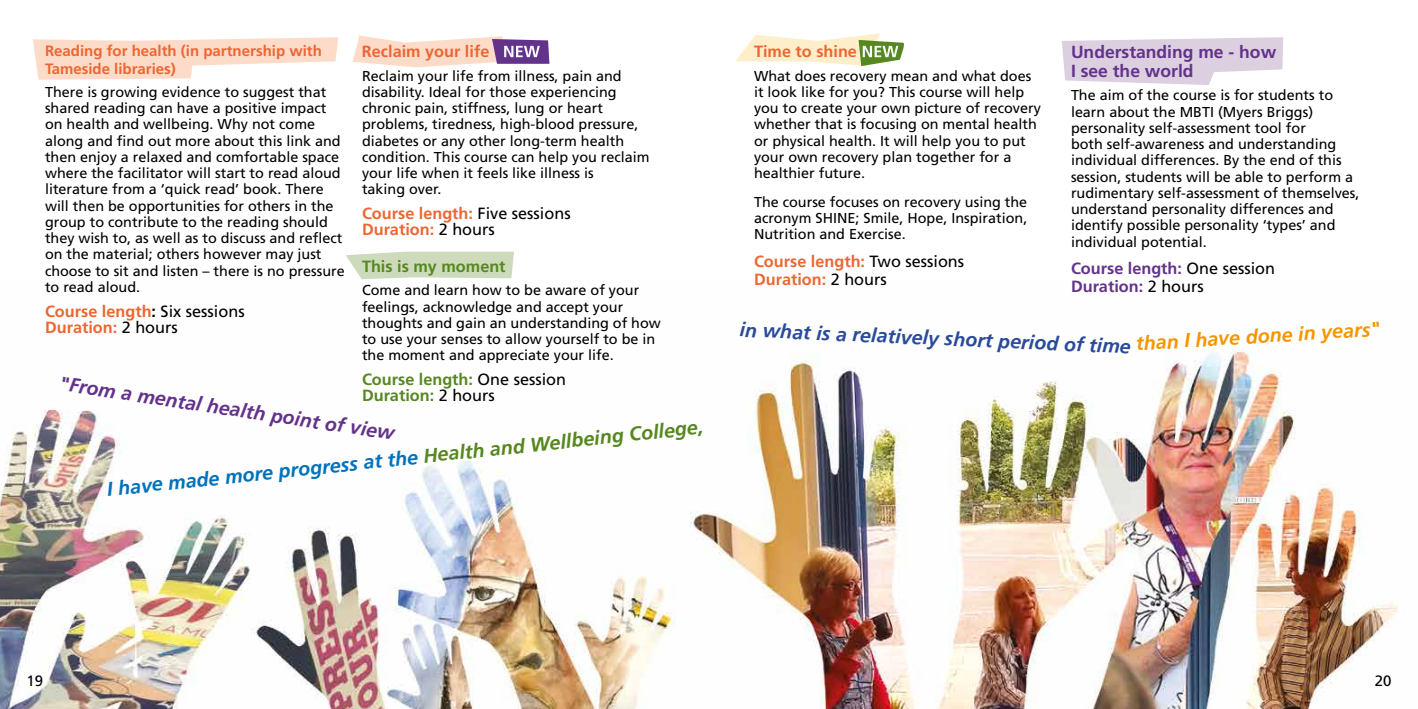
<style>
.page{position:relative;width:1418px;height:709px;background:#fff}
.page>*{position:absolute;margin:0;border:0;box-sizing:border-box;transform-origin:0 0}
.t1{font:italic 700 19.75px "Frutiger LT Std";color:#0072bb}
.t2{font:italic 700 19.75px "Frutiger LT Std";color:#2a4b9b}
.t3{font:italic 700 19.75px "Frutiger LT Std";color:#63328a}
.t4{font:italic 700 19.75px "Frutiger LT Std";color:#f49600}
.t5{font:700 17.5px/18.8px "Frutiger LT Std";color:#63328a}
.t6{font:700 16.25px/16px "Frutiger LT Std";color:#ec6632}
.t7{font:700 16.25px/16px "Frutiger LT Std";color:#57871f}
.t8{font:700 16.25px/17.5px "Frutiger LT Std";color:#63328a}
.t9{font:700 15px/17.2px "Frutiger LT Std";color:#ec6632}
.t10{font:15px "Frutiger LT Std";color:#000}
.t11{font:14.38px/16.2px "Frutiger LT Std";color:#000}
.s1{color:#fff}
.s2{font-weight:400;color:#000}
.s3{color:#000}
.s4{color:#57871f}
</style>
<div class="page">
<img style="left:0;top:351px;width:1397px;height:358px">
<svg style="left:346px;top:252px;width:168px;height:27px;background:#d1dec2"></svg>
<svg style="left:735px;top:33px;width:169px;height:33px"></svg>
<svg style="left:1061px;top:37px;width:222px;height:48px"></svg>
<svg style="left:33px;top:37px;width:305px;height:43px"></svg>
<svg style="left:352px;top:35px;width:197px;height:32px"></svg>
<p class="t6" style="left:362px;top:44px;width:179px">Reclaim your life <span class="s1">NEW</span></p>
<p class="t11" style="left:362px;top:67px;width:289px">Reclaim your life from illness, pain and disability. Ideal for those experiencing chronic pain, stiffness, lung or heart problems, tiredness, high-blood pressure, diabetes or any other long-term health condition. This course can help you reclaim your life when it feels like illness is<br>taking over.</p>
<p class="t6" style="left:362px;top:206px;width:210px">Course length: <span class="s2">Five sessions<br></span>Duration: <span class="s2">2 hours</span></p>
<p class="t7" style="left:362px;top:258px;width:145px">This is my moment</p>
<p class="t11" style="left:362px;top:282px;width:300px">Come and learn how to be aware of your feelings, acknowledge and accept your thoughts and gain an understanding of how to use your senses to allow yourself to be in the moment and appreciate your life.</p>
<p class="t7" style="left:362px;top:372px;width:206px">Course length: <span class="s2">One session<br></span>Duration: <span class="s2">2 hours</span></p>
<p class="t9" style="left:45px;top:42px;width:278px">Reading for health (in partnership with<br>Tameside libraries)</p>
<p class="t11" style="left:45px;top:84px;width:301px">There is growing evidence to suggest that shared reading can have a positive impact on health and wellbeing. Why not come along and find out more about this link and then enjoy a relaxed and comfortable space where the facilitator will start to read aloud literature from a ‘quick read’ book. There will then be opportunities for others in the group to contribute to the reading should they wish to, as well as to discuss and reflect on the material; others however may just choose to sit and listen – there is no pressure to read aloud.</p>
<p class="t6" style="left:45px;top:303px;width:201px">Course length<span class="s3">:</span> <span class="s2">Six sessions<br></span>Duration: <span class="s2">2 hours</span></p>
<h1 class="t3" style="left:62px;top:370px;width:340px;rotate:9deg">"From a mental health point of view</h1>
<h1 class="t1" style="left:106px;top:478px;width:601px;rotate:-6deg">I have made more progress at the <span class="s4">Health and Wellbeing College,</span></h1>
<p class="t6" style="left:754px;top:44px;width:146px">Time to shine <span class="s1">NEW</span></p>
<p class="t11" style="left:754px;top:67px;width:288px">What does recovery mean and what does it look like for you? This course will help you to create your own picture of recovery whether that is focusing on mental health or physical health. It will help you to put your own recovery plan together for a healthier future.</p>
<p class="t11" style="left:754px;top:194px;width:275px;text-align:justify">The course focuses on recovery using the acronym SHINE; Smile, Hope, Inspiration, Nutrition and Exercise.</p>
<p class="t6" style="left:754px;top:252px;width:212px;line-height:18.5px">Course length: <span class="s2">Two sessions<br></span>Duration: <span class="s2">2 hours</span></p>
<p class="t5" style="left:1070px;top:43px;width:207px">Understanding me - how<br>I see the world</p>
<p class="t11" style="left:1070px;top:87px;width:290px">The aim of the course is for students to learn about the MBTI (Myers Briggs) personality self-assessment tool for<br>both self-awareness and understanding individual differences. By the end of this session, students will be able to perform a rudimentary self-assessment of themselves, understand personality differences and identify possible personality ‘types’ and individual potential.</p>
<p class="t8" style="left:1070px;top:260px;width:206px">Course length: <span class="s2">One session<br></span>Duration: <span class="s2">2 hours</span></p>
<h1 class="t4" style="left:1135px;top:333px;width:246px;rotate:-4deg">than I have done in years"</h1>
<h1 class="t2" style="left:740px;top:319px;width:393px;rotate:2deg">in what is a relatively short period of time</h1>
<p class="t10" style="left:27px;top:671px;width:18px">19</p>
<p class="t10" style="left:1374px;top:671px;width:18px">20</p>
</div>
